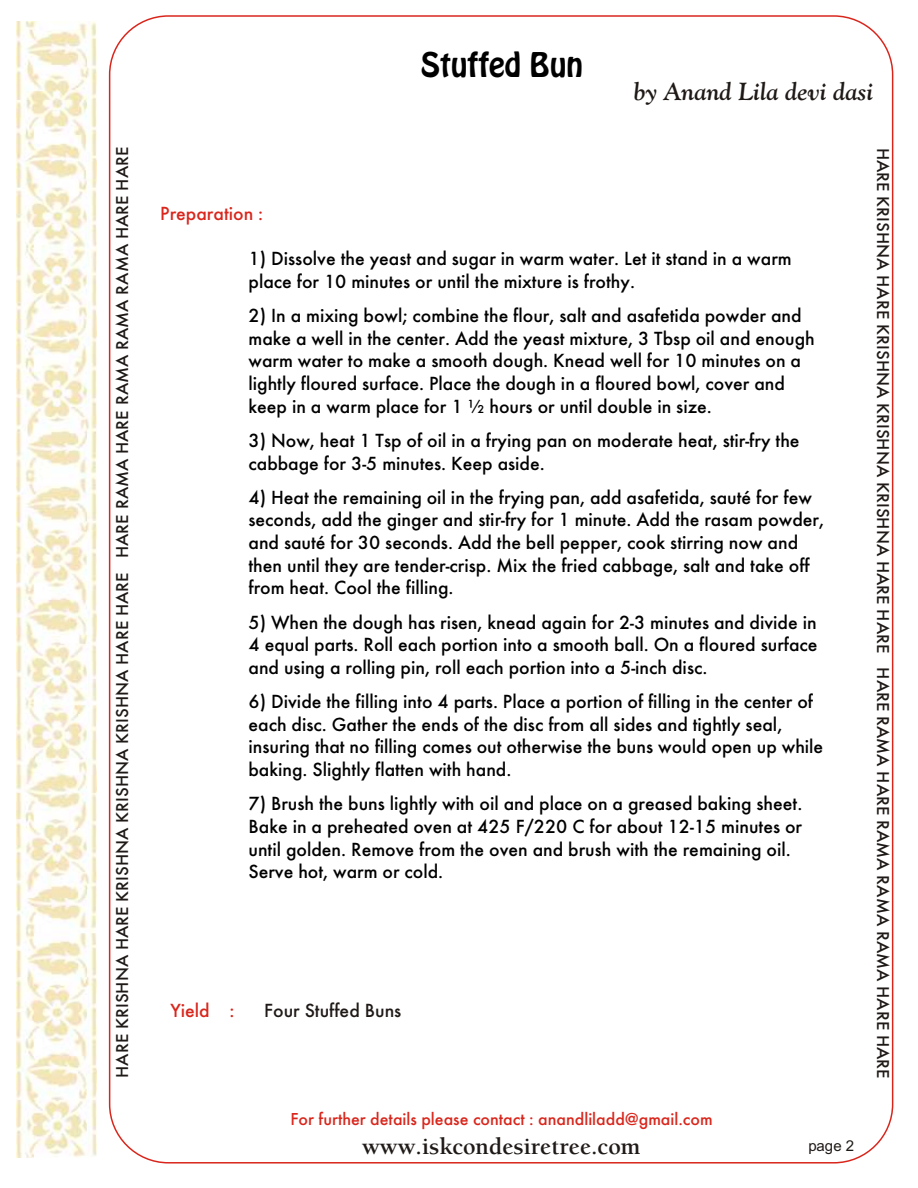
<style>
.page{position:relative;width:918px;height:1188px;background:#fff}
.page>*{position:absolute;margin:0;border:0;box-sizing:border-box;transform-origin:0 0}
.t1{font:30px "Hobo Std";color:#000}
.t2{font:italic 700 24.75px "Goudy Ol St BT";color:#1f1a17}
.t3{font:700 24.15px "Balaram";color:#1f1a17}
.t4{font:19.8px/22.6px "Futura";color:#000}
.t5{font:19.8px "Futura";color:#d9261c}
.t6{font:19.8px "Futura";color:#1f1a17}
.t7{font:18px "Futura";color:#d9261c}
.t8{font:17.85px "Futura";color:#1f1a17;scale:1.05 1}
.t9{font:15px "Arial";color:#1f1a17}
</style>
<div class="page">
<img style="left:17px;top:21px;width:80px;height:1136px">
<h1 class="t1" style="left:421px;top:52px;width:164px">Stuffed Bun</h1>
<p class="t2" style="left:634px;top:82px;width:240px">by Anand Lila devi dasi</p>
<p class="t8" style="left:115px;top:1078px;width:888px;rotate:-90deg">HARE KRISHNA HARE KRISHNA KRISHNA KRISHNA HARE HARE HARE RAMA HARE RAMA RAMA RAMA HARE HARE</p>
<p class="t8" style="left:890px;top:148px;width:888px;rotate:90deg">HARE KRISHNA HARE KRISHNA KRISHNA KRISHNA HARE HARE HARE RAMA HARE RAMA RAMA RAMA HARE HARE</p>
<p class="t5" style="left:160px;top:205px;width:104px">Preparation :</p>
<p class="t4" style="left:249px;top:249px;width:545px">1) Dissolve the yeast and sugar in warm water. Let it stand in a warm place for 10 minutes or until the mixture is frothy.</p>
<p class="t4" style="left:249px;top:306px;width:568px">2) In a mixing bowl; combine the flour, salt and asafetida powder and make a well in the center. Add the yeast mixture, 3 Tbsp oil and enough warm water to make a smooth dough. Knead well for 10 minutes on a lightly floured surface. Place the dough in a floured bowl, cover and keep in a warm place for 1 ½ hours or until double in size.</p>
<p class="t4" style="left:249px;top:431px;width:553px">3) Now, heat 1 Tsp of oil in a frying pan on moderate heat, stir-fry the cabbage for 3-5 minutes. Keep aside.</p>
<p class="t4" style="left:249px;top:487px;width:577px">4) Heat the remaining oil in the frying pan, add asafetida, sauté for few seconds, add the ginger and stir-fry for 1 minute. Add the rasam powder, and sauté for 30 seconds. Add the bell pepper, cook stirring now and then until they are tender-crisp. Mix the fried cabbage, salt and take off from heat. Cool the filling.</p>
<p class="t4" style="left:249px;top:612px;width:571px;text-align:justify">5) When the dough has risen, knead again for 2-3 minutes and divide in 4 equal parts. Roll each portion into a smooth ball. On a floured surface and using a rolling pin, roll each portion into a 5-inch disc.</p>
<p class="t4" style="left:249px;top:692px;width:576px">6) Divide the filling into 4 parts. Place a portion of filling in the center of each disc. Gather the ends of the disc from all sides and tightly seal, insuring that no filling comes out otherwise the buns would open up while baking. Slightly flatten with hand.</p>
<p class="t4" style="left:249px;top:794px;width:555px">7) Brush the buns lightly with oil and place on a greased baking sheet.<br>Bake in a preheated oven at 425 F/220 C for about 12-15 minutes or until golden. Remove from the oven and brush with the remaining oil.<br>Serve hot, warm or cold.</p>
<p class="t5" style="left:170px;top:1003px;width:66px">Yield :</p>
<p class="t6" style="left:264px;top:1003px;width:139px">Four Stuffed Buns</p>
<p class="t7" style="left:291px;top:1111px;width:424px">For further details please contact : anandliladd@gmail.com</p>
<p class="t3" style="left:362px;top:1132px;width:280px">www.iskcondesiretree.com</p>
<p class="t9" style="left:809px;top:1140px;width:47px">page 2</p>
</div>
